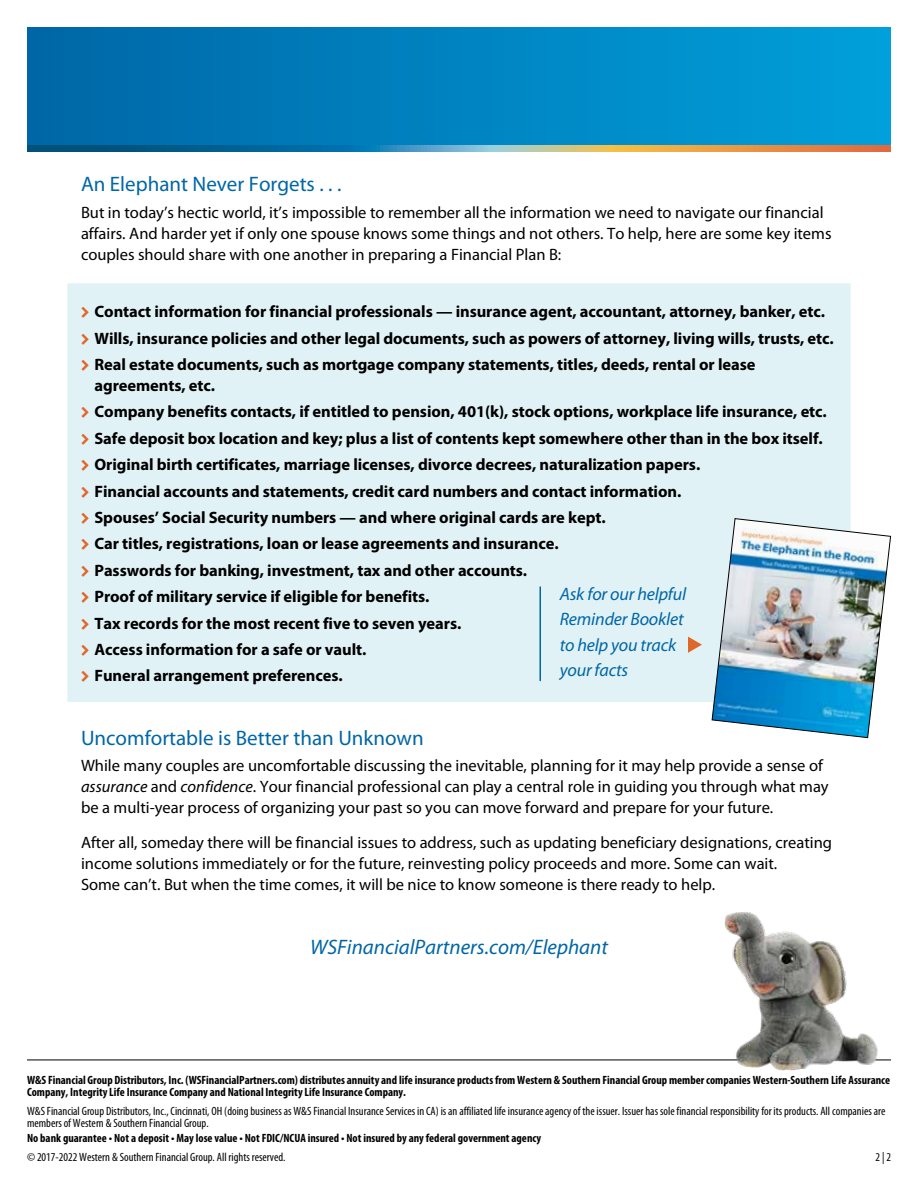
<style>
.page{position:relative;width:918px;height:1188px;background:#fff}
.page>*{position:absolute;margin:0;border:0;box-sizing:border-box;transform-origin:0 0}
.t1{font:21px "Myriad Pro";color:#0066a6}
.t2{font:italic 21px "Myriad Pro";color:#0066a6}
.t3{font:italic 18px/25.5px "Myriad Pro";letter-spacing:-.01em;color:#0066a6}
.t4{font:700 16.5px/26.4px "Myriad Pro";letter-spacing:-.005em;color:#000}
.t5{font:16.5px/21px "Myriad Pro";color:#000}
.t6{font:700 condensed 12px/12px "Myriad Pro";color:#000}
.t7{font:condensed 12px/12px "Myriad Pro";color:#000}
.s1{font-style:italic}
</style>
<div class="page">
<div style="left:27px;top:27px;width:864px;height:118px;background:linear-gradient(to right,#0066a6,#00a0db)"></div>
<svg style="left:27px;top:145px;width:864px;height:7px"></svg>
<div style="left:68px;top:284px;width:782px;height:418px;background:#e1f2f6"></div>
<hr style="left:27px;top:1060px;width:864px;height:1px;background:#000">
<img style="left:711px;top:518px;width:180px;height:220px">
<img style="left:725px;top:912px;width:153px;height:159px">
<svg style="left:688px;top:637px;width:14px;height:16px"></svg>
<hr style="left:539px;top:587px;width:2px;height:94px;background:#0066a6">
<p class="t1" style="left:81px;top:173px;width:262px">An Elephant Never Forgets . . .</p>
<p class="t5" style="left:81px;top:202px;width:752px">But in today’s hectic world, it’s impossible to remember all the information we need to navigate our financial affairs. And harder yet if only one spouse knows some things and not others. To help, here are some key items couples should share with one another in preparing a Financial Plan B:</p>
<p class="t4" style="left:94px;top:299px;width:741px">Contact information for financial professionals — insurance agent, accountant, attorney, banker, etc.<br>Wills, insurance policies and other legal documents, such as powers of attorney, living wills, trusts, etc.<br>Real estate documents, such as mortgage company statements, titles, deeds, rental or lease</p>
<p class="t4" style="left:94px;top:372px;width:734px">agreements, etc.<br>Company benefits contacts, if entitled to pension, 401(k), stock options, workplace life insurance, etc.<br>Safe deposit box location and key; plus a list of contents kept somewhere other than in the box itself.<br>Original birth certificates, marriage licenses, divorce decrees, naturalization papers.<br>Financial accounts and statements, credit card numbers and contact information.<br>Spouses’ Social Security numbers — and where original cards are kept.<br>Car titles, registrations, loan or lease agreements and insurance.<br>Passwords for banking, investment, tax and other accounts.<br>Proof of military service if eligible for benefits.<br>Tax records for the most recent five to seven years.<br>Access information for a safe or vault.<br>Funeral arrangement preferences.</p>
<p class="t3" style="left:560px;top:581px;width:128px">Ask for our helpful<br>Reminder Booklet to help you track your facts</p>
<p class="t1" style="left:81px;top:726px;width:344px">Uncomfortable is Better than Unknown</p>
<p class="t5" style="left:81px;top:755px;width:749px">While many couples are uncomfortable discussing the inevitable, planning for it may help provide a sense of <span class="s1">assurance</span> and <span class="s1">confidence</span>. Your financial professional can play a central role in guiding you through what may be a multi-year process of organizing your past so you can move forward and prepare for your future.</p>
<p class="t5" style="left:81px;top:832px;width:753px">After all, someday there will be financial issues to address, such as updating beneficiary designations, creating income solutions immediately or for the future, reinvesting policy proceeds and more. Some can wait.<br>Some can’t. But when the time comes, it will be nice to know someone is there ready to help.</p>
<p class="t2" style="left:310px;top:936px;width:299px">WSFinancialPartners.com/Elephant</p>
<p class="t6" style="left:27px;top:1074px;width:865px">W&amp;S Financial Group Distributors, Inc. (WSFinancialPartners.com) distributes annuity and life insurance products from Western &amp; Southern Financial Group member companies Western-Southern Life Assurance<br>Company, Integrity Life Insurance Company and National Integrity Life Insurance Company.</p>
<p class="t7" style="left:27px;top:1105px;width:860px">W&amp;S Financial Group Distributors, Inc., Cincinnati, OH (doing business as W&amp;S Financial Insurance Services in CA) is an affiliated life insurance agency of the issuer. Issuer has sole financial responsibility for its products. All companies are members of Western &amp; Southern Financial Group.</p>
<p class="t6" style="left:27px;top:1132px;width:516px">No bank guarantee • Not a deposit • May lose value • Not FDIC/NCUA insured • Not insured by any federal government agency</p>
<p class="t7" style="left:27px;top:1151px;width:260px">© 2017-2022 Western &amp; Southern Financial Group. All rights reserved.</p>
<p class="t7" style="left:876px;top:1151px;width:17px">2 | 2</p>
</div>
